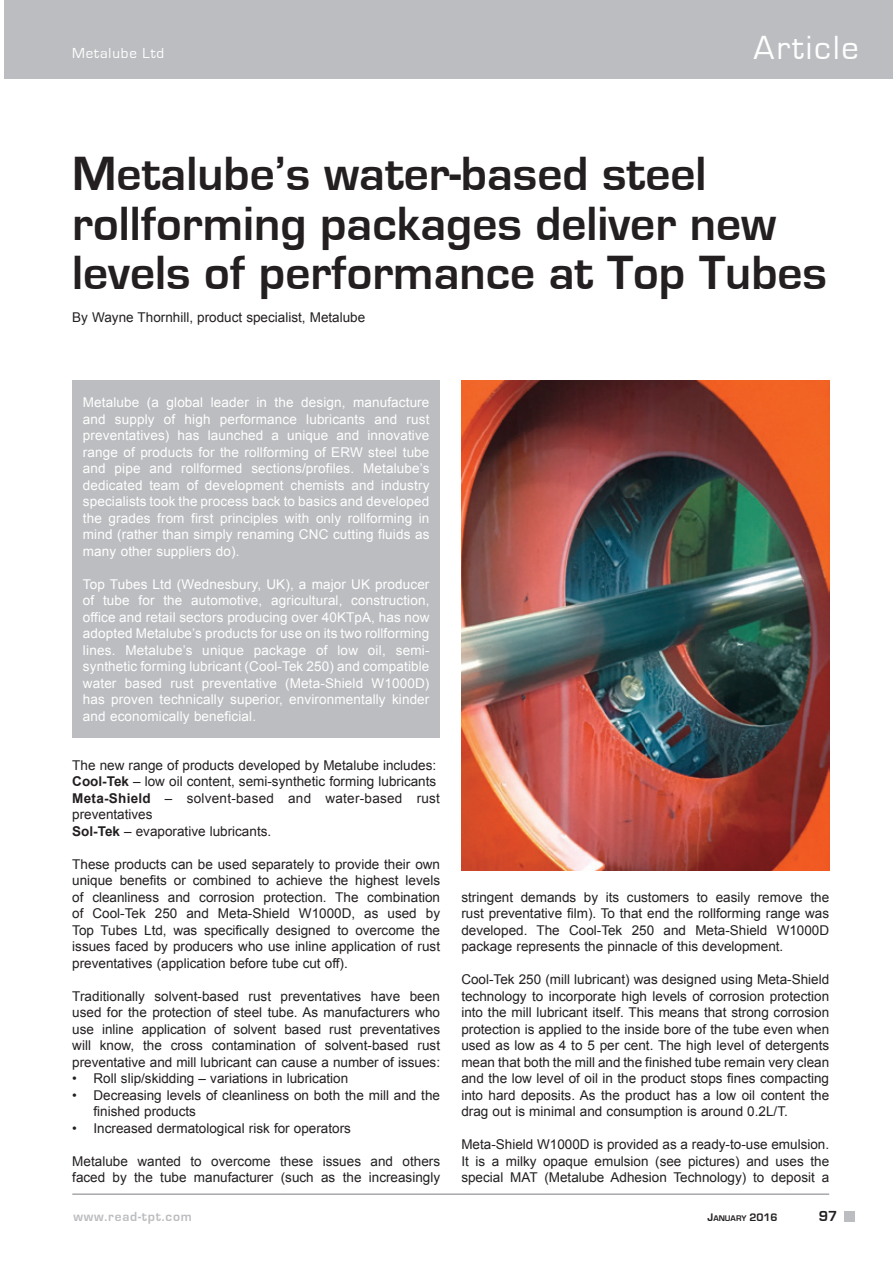
<style>
.page{position:relative;width:893px;height:1263px;background:#fff}
.page>*{position:absolute;margin:0;border:0;box-sizing:border-box;transform-origin:0 0}
.t1{font:700 49.5px/49.5px "Eurostile";color:#231f20}
.t2{font:34.5px "Eurostile";letter-spacing:.06em;color:#fff}
.t3{font:15px "Eurostile";letter-spacing:.06em;color:#fff}
.t4{font:700 15px "Eurostile";color:#231f20}
.t5{font:13.5px/16.5px "Arial";color:#231f20;text-align:justify}
.t6{font:13.5px/16.5px "Arial";letter-spacing:.01em;color:#fff;text-align:justify}
.t7{font:700 13.5px "Eurostile";letter-spacing:.06em;color:#bcbdc0}
.t8{font:700 8.4px "Eurostile";color:#231f20}
.s1{font-weight:700}
.s2{font-size:11.25px}
</style>
<div class="page">
<hr style="left:72px;top:1193px;width:757px;height:2px;background:#a8a9ad">
<div style="left:844px;top:1211px;width:11px;height:11px;background:#bcbdc0"></div>
<div style="left:4px;top:0;width:889px;height:79px;background:#bcbdc0"></div>
<div style="left:72px;top:381px;width:368px;height:357px;background:#bcbdc0"></div>
<img style="left:461px;top:381px;width:368px;height:490px">
<p class="t3" style="left:72px;top:45px;width:94px">Metalube Ltd</p>
<h2 class="t2" style="left:753px;top:29px;width:107px">Article</h2>
<h1 class="t1" style="left:72px;top:150px;width:756px">Metalube’s water-based steel rollforming packages deliver new levels of performance at Top Tubes</h1>
<p class="t5" style="left:72px;top:309px;width:295px">By Wayne Thornhill, product specialist, Metalube</p>
<p class="t6" style="left:83px;top:395px;width:348px">Metalube (a global leader in the design, manufacture and supply of high performance lubricants and rust preventatives) has launched a unique and innovative range of products for the rollforming of ERW steel tube and pipe and rollformed sections/profiles. Metalube’s dedicated team of development chemists and industry specialists took the process back to basics and developed the grades from first principles with only rollforming in mind (rather than simply renaming CNC cutting fluids as many other suppliers do).</p>
<p class="t6" style="left:83px;top:576px;width:348px">Top Tubes Ltd (Wednesbury, UK), a major UK producer of tube for the automotive, agricultural, construction, office and retail sectors producing over 40KTpA, has now adopted Metalube’s products for use on its two rollforming lines. Metalube’s unique package of low oil, semi&shy;synthetic forming lubricant (Cool-Tek 250) and compatible water based rust preventative (Meta-Shield W1000D) has proven technically superior, environmentally kinder and economically beneficial.</p>
<p class="t5" style="left:72px;top:757px;width:369px;text-align:left">The new range of products developed by Metalube includes:<br><span class="s1">Cool-Tek</span> – low oil content, semi-synthetic forming lubricants <span class="s1">Meta-Shield</span> – solvent-based and water-based rust preventatives<br><span class="s1">Sol-Tek</span> – evaporative lubricants.</p>
<p class="t5" style="left:72px;top:856px;width:369px">These products can be used separately to provide their own unique benefits or combined to achieve the highest levels of cleanliness and corrosion protection. The combination of Cool-Tek 250 and Meta-Shield W1000D, as used by Top Tubes Ltd, was specifically designed to overcome the issues faced by producers who use inline application of rust preventatives (application before tube cut off).</p>
<p class="t5" style="left:72px;top:988px;width:369px">Traditionally solvent-based rust preventatives have been used for the protection of steel tube. As manufacturers who use inline application of solvent based rust preventatives will know, the cross contamination of solvent-based rust preventative and mill lubricant can cause a number of issues:</p>
<p class="t5" style="left:72px;top:1070px;width:277px">• Roll slip/skidding – variations in lubrication</p>
<p class="t5" style="left:94px;top:1087px;width:348px;text-indent:-21px">• Decreasing levels of cleanliness on both the mill and the finished products</p>
<p class="t5" style="left:72px;top:1120px;width:280px">• Increased dermatological risk for operators</p>
<p class="t5" style="left:72px;top:1153px;width:369px">Metalube wanted to overcome these issues and others faced by the tube manufacturer (such as the increasingly</p>
<p class="t5" style="left:461px;top:889px;width:369px">stringent demands by its customers to easily remove the rust preventative film). To that end the rollforming range was developed. The Cool-Tek 250 and Meta-Shield W1000D package represents the pinnacle of this development.</p>
<p class="t5" style="left:461px;top:971px;width:369px">Cool-Tek 250 (mill lubricant) was designed using Meta-Shield technology to incorporate high levels of corrosion protection into the mill lubricant itself. This means that strong corrosion protection is applied to the inside bore of the tube even when used as low as 4 to 5 per cent. The high level of detergents mean that both the mill and the finished tube remain very clean and the low level of oil in the product stops fines compacting into hard deposits. As the product has a low oil content the drag out is minimal and consumption is around 0.2L/T.</p>
<p class="t5" style="left:461px;top:1136px;width:369px">Meta-Shield W1000D is provided as a ready-to-use emulsion.<br>It is a milky opaque emulsion (see pictures) and uses the special MAT (Metalube Adhesion Technology) to deposit a</p>
<p class="t7" style="left:73px;top:1209px;width:120px">www.read-tpt.com</p>
<p class="t8" style="left:708px;top:1213px;width:72px"><span class="s2">J</span>ANUARY <span class="s2">2016</span></p>
<p class="t4" style="left:819px;top:1208px;width:20px">97</p>
</div>
